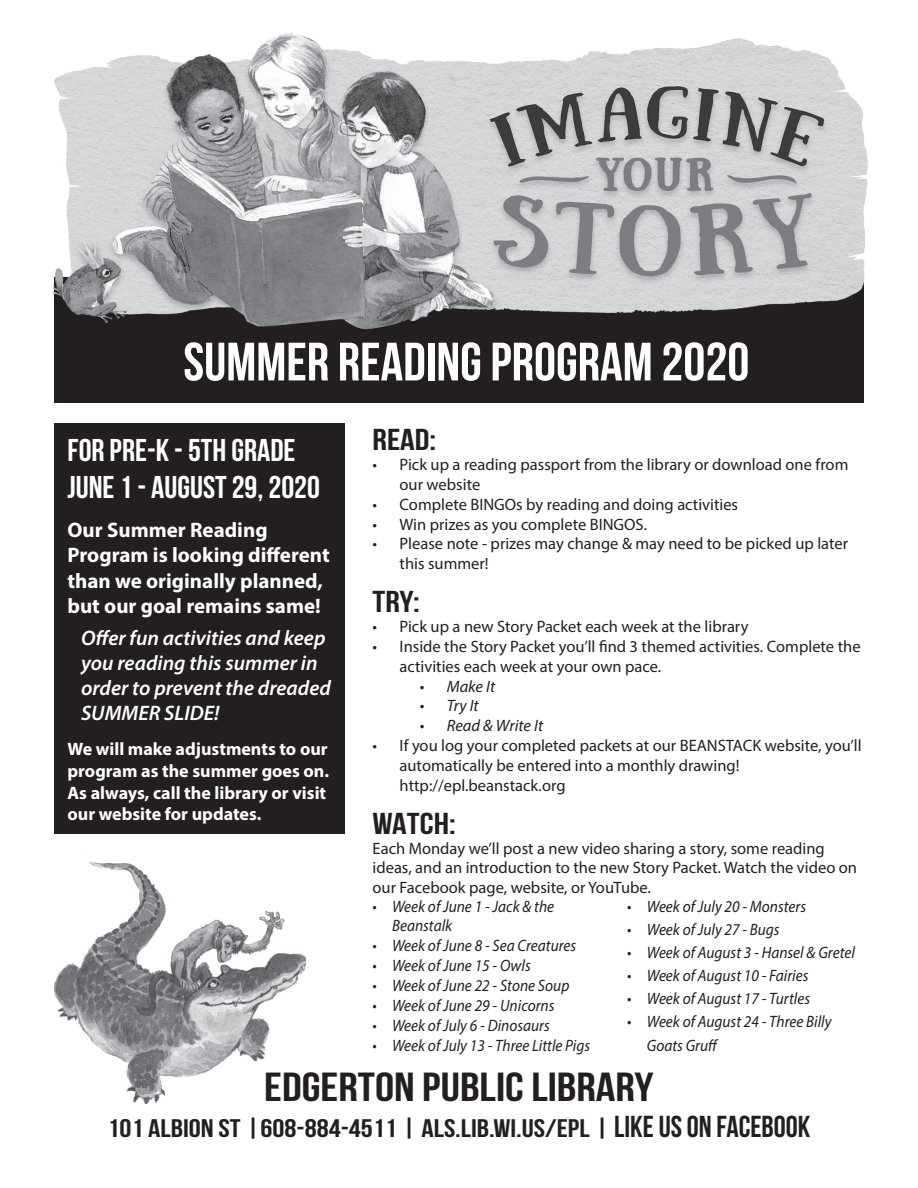
<style>
.page{position:relative;width:918px;height:1188px;background:#fff}
.page>*{position:absolute;margin:0;border:0;box-sizing:border-box;transform-origin:0 0}
.t1{font:700 53.85px "Bebas Neue";color:#fff}
.t2{font:700 40.65px "Bebas Neue";color:#231f20;scale:1.19 1}
.t3{font:700 31.5px/37.8px "Bebas Neue";color:#fff}
.t4{font:700 30.3px "Bebas Neue";color:#231f20;scale:1.19 1}
.t5{font:700 25.5px "Bebas Neue";color:#231f20;scale:1.19 1}
.t6{font:700 21px/25.2px "Myriad Pro";color:#fff}
.t7{font:italic 600 21px/25.2px "Myriad Pro";color:#fff}
.t8{font:700 18px/21.6px "Myriad Pro";color:#fff}
.t9{font:16.5px/19.8px "Myriad Pro";color:#231f20}
.t10{font:italic 16.5px/19.8px "Myriad Pro";color:#231f20;scale:.93 1}
.t11{font:italic 16.5px "Myriad Pro";color:#231f20}
.s1{font-size:30.3px}
</style>
<div class="page">
<img style="left:54px;top:854px;width:252px;height:249px">
<div style="left:54px;top:277px;width:810px;height:126px;background:#231f20"></div>
<img style="left:52px;top:33px;width:816px;height:297px">
<div style="left:54px;top:423px;width:291px;height:411px;background:#231f20"></div>
<p class="t1" style="left:183px;top:332px;width:567px">SUMMER READING PROGRAM 2020</p>
<p class="t3" style="left:68px;top:430px;width:254px">FOR PRE-K - 5TH GRADE<br>JUNE 1 - AUGUST 29, 2020</p>
<p class="t6" style="left:68px;top:517px;width:264px">Our Summer Reading<br>Program is looking different than we originally planned, but our goal remains same!</p>
<p class="t7" style="left:81px;top:624px;width:251px">Offer fun activities and keep you reading this summer in order to prevent the dreaded<br>SUMMER SLIDE!</p>
<p class="t8" style="left:68px;top:738px;width:263px">We will make adjustments to our program as the summer goes on.<br>As always, call the library or visit our website for updates.</p>
<p class="t4" style="left:373px;top:423px;width:55px">READ:</p>
<p class="t9" style="left:400px;top:455px;width:450px;text-indent:-27px">• Pick up a reading passport from the library or download one from our website</p>
<p class="t9" style="left:373px;top:494px;width:367px">• Complete BINGOs by reading and doing activities</p>
<p class="t9" style="left:373px;top:514px;width:276px">• Win prizes as you complete BINGOS.</p>
<p class="t9" style="left:400px;top:534px;width:450px;text-indent:-27px">• Please note - prizes may change &amp; may need to be picked up later this summer!</p>
<p class="t4" style="left:373px;top:585px;width:41px">TRY:</p>
<p class="t9" style="left:373px;top:617px;width:377px">• Pick up a new Story Packet each week at the library</p>
<p class="t9" style="left:400px;top:636px;width:463px;text-indent:-27px">• Inside the Story Packet you’ll find 3 themed activities. Complete the activities each week at your own pace.</p>
<p class="t11" style="left:420px;top:676px;width:77px">• Make It</p>
<p class="t11" style="left:420px;top:696px;width:60px">• Try It</p>
<p class="t11" style="left:420px;top:716px;width:125px">• Read &amp; Write It</p>
<p class="t9" style="left:400px;top:735px;width:464px;text-indent:-27px">• If you log your completed packets at our BEANSTACK website, you’ll automatically be entered into a monthly drawing! http://epl.beanstack.org</p>
<p class="t4" style="left:373px;top:807px;width:71px">WATCH:</p>
<p class="t9" style="left:373px;top:838px;width:486px">Each Monday we’ll post a new video sharing a story, some reading ideas, and an introduction to the new Story Packet. Watch the video on our Facebook page, website, or YouTube.</p>
<p class="t10" style="left:392px;top:896px;width:176px;text-indent:-19px">• Week of June 1 - Jack &amp; the<br>Beanstalk</p>
<p class="t10" style="left:373px;top:936px;width:220px">• Week of June 8 - Sea Creatures</p>
<p class="t10" style="left:373px;top:955px;width:172px">• Week of June 15 - Owls</p>
<p class="t10" style="left:373px;top:975px;width:213px">• Week of June 22 - Stone Soup</p>
<p class="t10" style="left:373px;top:995px;width:197px">• Week of June 29 - Unicorns</p>
<p class="t10" style="left:373px;top:1015px;width:192px">• Week of July 6 - Dinosaurs</p>
<p class="t10" style="left:373px;top:1035px;width:236px">• Week of July 13 - Three Little Pigs</p>
<p class="t10" style="left:627px;top:896px;width:194px">• Week of July 20 - Monsters</p>
<p class="t10" style="left:627px;top:919px;width:165px">• Week of July 27 - Bugs</p>
<p class="t10" style="left:627px;top:942px;width:246px">• Week of August 3 - Hansel &amp; Gretel</p>
<p class="t10" style="left:627px;top:965px;width:196px">• Week of August 10 - Fairies</p>
<p class="t10" style="left:627px;top:989px;width:198px">• Week of August 17 - Turtles</p>
<p class="t10" style="left:647px;top:1010px;width:200px;line-height:23.1px;text-indent:-19px">• Week of August 24 - Three Billy<br>Goats Gruff</p>
<p class="t2" style="left:264px;top:1064px;width:329px">EDGERTON PUBLIC LIBRARY</p>
<p class="t5" style="left:108px;top:1114px;width:592px">101 ALBION ST |608-884-4511 | ALS.LIB.WI.US/EPL | <span class="s1">LIKE US ON FACEBOOK</span></p>
</div>
